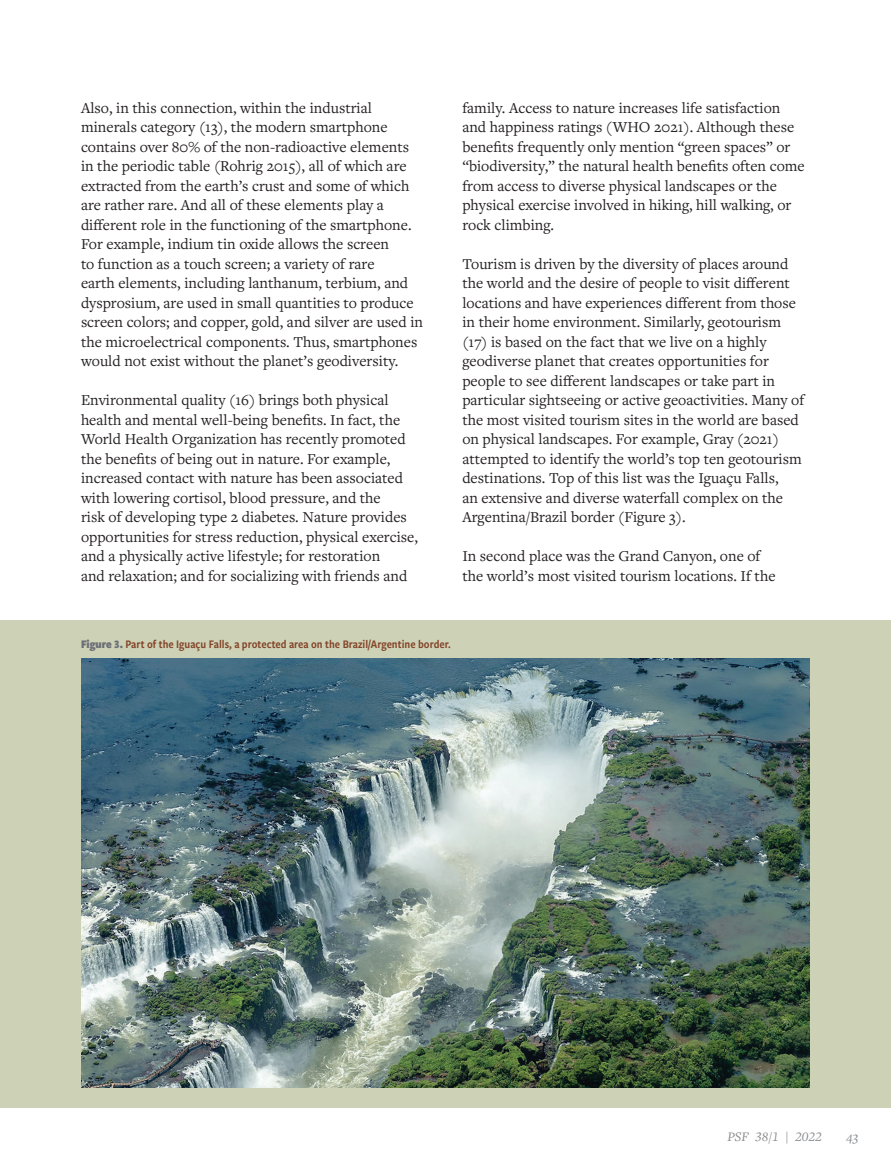
<style>
.page{position:relative;width:891px;height:1175px;background:#fff}
.page>*{position:absolute;margin:0;border:0;box-sizing:border-box;transform-origin:0 0}
.t1{font:15.75px/19.5px "Freight Text Pro";color:#231f20}
.t2{font:italic 13.5px "Freight Text Pro";color:#898b8e}
.t3{font:12px "Freight Sans Cnd Pro Semi";color:#834327}
.s1{font-family:"Freight Sans Cnd Pro";font-weight:900;color:#6c7076}
</style>
<div class="page">
<div style="left:0;top:620px;width:891px;height:487px;background:#cdd2b7"></div>
<img style="left:81px;top:658px;width:729px;height:430px">
<p class="t1" style="left:81px;top:97px;width:344px">Also, in this connection, within the industrial minerals category (13), the modern smartphone contains over 80% of the non-radioactive elements in the periodic table (Rohrig 2015), all of which are extracted from the earth’s crust and some of which are rather rare. And all of these elements play a different role in the functioning of the smartphone.<br>For example, indium tin oxide allows the screen<br>to function as a touch screen; a variety of rare<br>earth elements, including lanthanum, terbium, and dysprosium, are used in small quantities to produce screen colors; and copper, gold, and silver are used in the microelectrical components. Thus, smartphones would not exist without the planet’s geodiversity.</p>
<p class="t1" style="left:81px;top:390px;width:339px">Environmental quality (16) brings both physical health and mental well-being benefits. In fact, the World Health Organization has recently promoted the benefits of being out in nature. For example, increased contact with nature has been associated with lowering cortisol, blood pressure, and the<br>risk of developing type 2 diabetes. Nature provides opportunities for stress reduction, physical exercise, and a physically active lifestyle; for restoration<br>and relaxation; and for socializing with friends and</p>
<p class="t1" style="left:462px;top:97px;width:344px">family. Access to nature increases life satisfaction and happiness ratings (WHO 2021). Although these benefits frequently only mention “green spaces” or “biodiversity,” the natural health benefits often come from access to diverse physical landscapes or the physical exercise involved in hiking, hill walking, or rock climbing.</p>
<p class="t1" style="left:462px;top:253px;width:344px">Tourism is driven by the diversity of places around the world and the desire of people to visit different locations and have experiences different from those in their home environment. Similarly, geotourism (17) is based on the fact that we live on a highly geodiverse planet that creates opportunities for people to see different landscapes or take part in particular sightseeing or active geoactivities. Many of the most visited tourism sites in the world are based on physical landscapes. For example, Gray (2021) attempted to identify the world’s top ten geotourism destinations. Top of this list was the Iguaçu Falls,<br>an extensive and diverse waterfall complex on the Argentina/Brazil border (Figure 3).</p>
<p class="t1" style="left:462px;top:546px;width:315px">In second place was the Grand Canyon, one of the world’s most visited tourism locations. If the</p>
<p class="t3" style="left:81px;top:636px;width:371px"><span class="s1">Figure 3.</span> Part of the Iguaçu Falls, a protected area on the Brazil/Argentine border.</p>
<p class="t2" style="left:727px;top:1128px;width:96px">PSF 38/1 | 2022</p>
<p class="t2" style="left:846px;top:1128px;width:14px">43</p>
</div>
